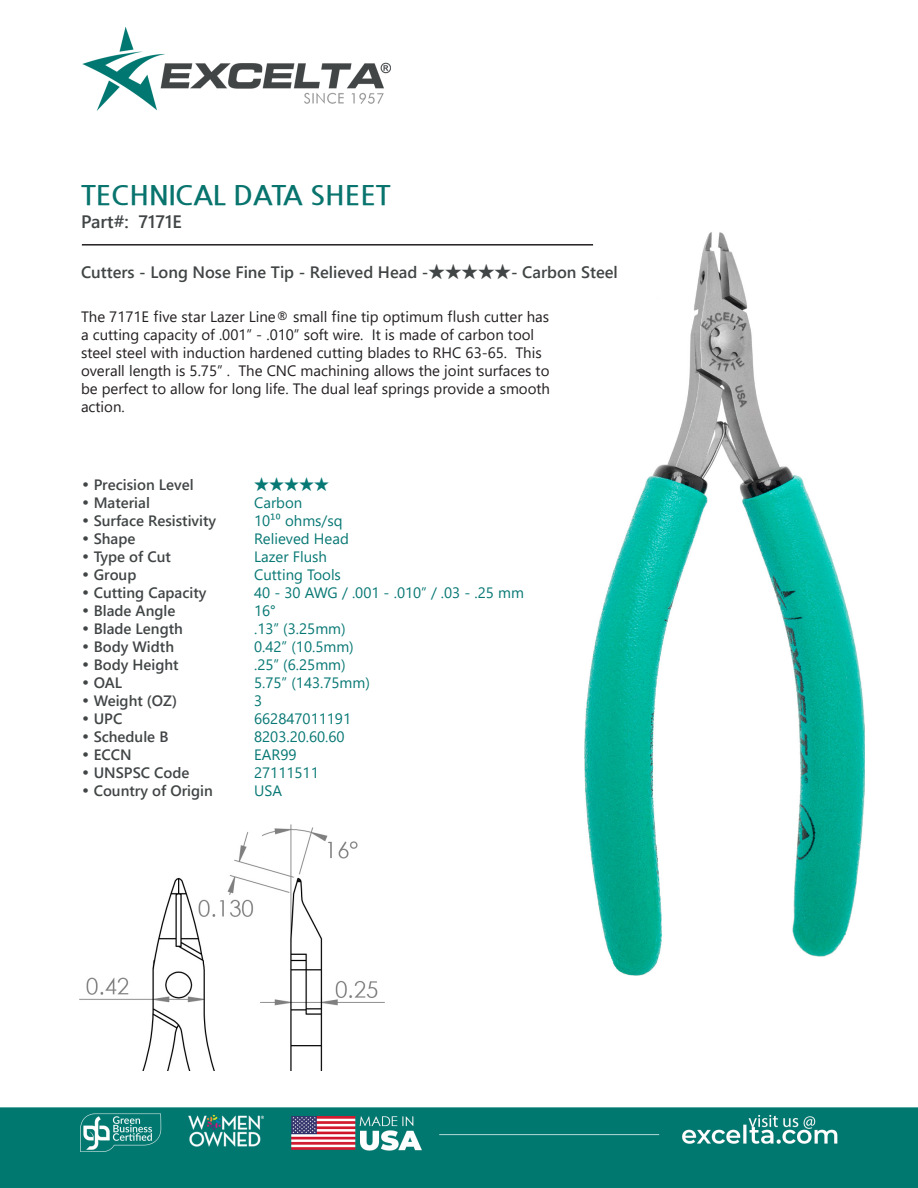
<style>
.page{position:relative;width:918px;height:1188px;background:#fff}
.page>*{position:absolute;margin:0;border:0;box-sizing:border-box;transform-origin:0 0}
.t1{font:700 27px "Nanum Gothic";color:#08746d}
.t2{font:700 18px "Yu Gothic UI";color:#414546}
.t3{font:700 16.5px "Yu Gothic UI";color:#414546}
.t4{font:15px/18px "Yu Gothic UI";color:#231f20}
.CT_s_CTM{font:700 15px "Yu Gothic UI";color:#414546}
.CT_s_CTM-2{font:15px "Yu Gothic UI";color:#077874}
.s1{font-family:"Century Gothic";font-weight:400}
</style>
<div class="page">
<img style="left:0;top:27px;width:918px;height:1161px">
<img style="left:584px;top:220px;width:281px;height:756px">
<img style="left:80px;top:824px;width:305px;height:247px">
<hr style="left:82px;top:244px;width:511px;height:2px;background:#231f20">
<p class="t1" style="left:81px;top:182px;width:311px">TECHNICAL DATA SHEET</p>
<p class="t2" style="left:81px;top:212px;width:102px">Part#: 7171E</p>
<p class="t3" style="left:81px;top:262px;width:538px">Cutters - Long Nose Fine Tip - Relieved Head -★★★★★- Carbon Steel</p>
<p class="t4" style="left:81px;top:306px;width:471px">The 7171E five star Lazer Line® small fine tip optimum flush cutter has a cutting capacity of .001” - .010” soft wire. It is made of carbon tool steel steel with induction hardened cutting blades to RHC 63-65. This overall length is 5.75” . The CNC machining allows the joint surfaces to be perfect to allow for long life. The dual leaf springs provide a smooth action.</p>
<p class="CT_s_CTM" style="left:81px;top:476px;width:114px"><span class="s1">•</span> Precision Level</p>
<p class="CT_s_CTM-2" style="left:254px;top:471px;width:76px">★★★★★</p>
<p class="CT_s_CTM" style="left:81px;top:494px;width:70px"><span class="s1">•</span> Material</p>
<p class="CT_s_CTM-2" style="left:254px;top:489px;width:50px">Carbon</p>
<p class="CT_s_CTM" style="left:81px;top:512px;width:137px"><span class="s1">•</span> Surface Resistivity</p>
<p class="CT_s_CTM-2" style="left:254px;top:507px;width:90px">10¹⁰ ohms/sq</p>
<p class="CT_s_CTM" style="left:81px;top:530px;width:56px"><span class="s1">•</span> Shape</p>
<p class="CT_s_CTM-2" style="left:254px;top:525px;width:96px">Relieved Head</p>
<p class="CT_s_CTM" style="left:81px;top:548px;width:92px"><span class="s1">•</span> Type of Cut</p>
<p class="CT_s_CTM-2" style="left:254px;top:543px;width:74px">Lazer Flush</p>
<p class="CT_s_CTM" style="left:81px;top:566px;width:57px"><span class="s1">•</span> Group</p>
<p class="CT_s_CTM-2" style="left:254px;top:561px;width:88px">Cutting Tools</p>
<p class="CT_s_CTM" style="left:81px;top:584px;width:127px"><span class="s1">•</span> Cutting Capacity</p>
<p class="CT_s_CTM-2" style="left:254px;top:579px;width:271px">40 - 30 AWG / .001 - .010” / .03 - .25 mm</p>
<p class="CT_s_CTM" style="left:81px;top:602px;width:96px"><span class="s1">•</span> Blade Angle</p>
<p class="CT_s_CTM-2" style="left:254px;top:597px;width:23px">16°</p>
<p class="CT_s_CTM" style="left:81px;top:620px;width:103px"><span class="s1">•</span> Blade Length</p>
<p class="CT_s_CTM-2" style="left:254px;top:615px;width:93px">.13” (3.25mm)</p>
<p class="CT_s_CTM" style="left:81px;top:638px;width:95px"><span class="s1">•</span> Body Width</p>
<p class="CT_s_CTM-2" style="left:254px;top:633px;width:101px">0.42” (10.5mm)</p>
<p class="CT_s_CTM" style="left:81px;top:656px;width:99px"><span class="s1">•</span> Body Height</p>
<p class="CT_s_CTM-2" style="left:254px;top:651px;width:93px">.25” (6.25mm)</p>
<p class="CT_s_CTM" style="left:81px;top:674px;width:43px"><span class="s1">•</span> OAL</p>
<p class="CT_s_CTM-2" style="left:254px;top:669px;width:117px">5.75” (143.75mm)</p>
<p class="CT_s_CTM" style="left:81px;top:692px;width:98px"><span class="s1">•</span> Weight (OZ)</p>
<p class="CT_s_CTM-2" style="left:254px;top:687px;width:10px">3</p>
<p class="CT_s_CTM" style="left:81px;top:710px;width:43px"><span class="s1">•</span> UPC</p>
<p class="CT_s_CTM-2" style="left:254px;top:705px;width:99px">662847011191</p>
<p class="CT_s_CTM" style="left:81px;top:728px;width:89px"><span class="s1">•</span> Schedule B</p>
<p class="CT_s_CTM-2" style="left:254px;top:723px;width:92px">8203.20.60.60</p>
<p class="CT_s_CTM" style="left:81px;top:746px;width:52px"><span class="s1">•</span> ECCN</p>
<p class="CT_s_CTM-2" style="left:254px;top:741px;width:44px">EAR99</p>
<p class="CT_s_CTM" style="left:81px;top:764px;width:110px"><span class="s1">•</span> UNSPSC Code</p>
<p class="CT_s_CTM-2" style="left:254px;top:759px;width:66px">27111511</p>
<p class="CT_s_CTM" style="left:81px;top:782px;width:133px"><span class="s1">•</span> Country of Origin</p>
<p class="CT_s_CTM-2" style="left:254px;top:777px;width:29px">USA</p>
</div>
